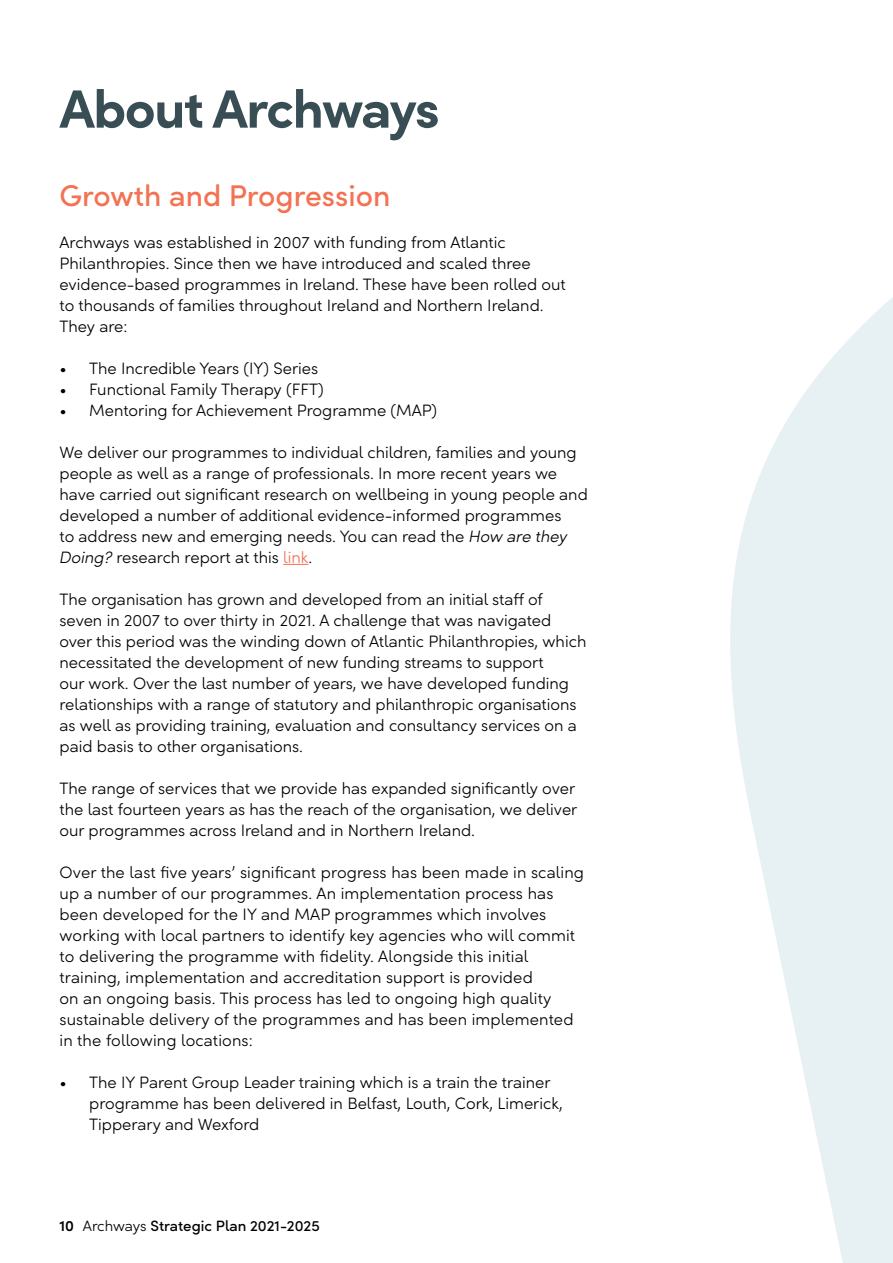
<style>
.page{position:relative;width:893px;height:1263px;background:#fff}
.page>*{position:absolute;margin:0;border:0;box-sizing:border-box;transform-origin:0 0}
.Headings{font:700 54px "Sofia Pro";letter-spacing:-.03em;color:#384d54}
.Sub_Heading_Contents{font:500 30px "Sofia Pro";color:#f37252}
.t1{font:300 16.5px/21px "Sofia Pro";color:#000}
.t2{font:500 15px "Sofia Pro";color:#000}
.t3{font:600 15px "Sofia Pro";color:#000}
.s1{font-style:italic}
.s2{color:#f37252}
.s3{font-weight:300}
</style>
<div class="page">
<svg style="left:283px;top:564px;width:25px;height:1px"></svg>
<svg style="left:730px;top:297px;width:163px;height:966px;fill:#e7f0f2"></svg>
<p class="Headings" style="left:60px;top:67px;width:382px">About Archways</p>
<p class="Sub_Heading_Contents" style="left:60px;top:173px;width:332px">Growth and Progression</p>
<p class="t1" style="left:60px;top:230px;width:508px">Archways was established in 2007 with funding from Atlantic Philanthropies. Since then we have introduced and scaled three evidence-based programmes in Ireland. These have been rolled out to thousands of families throughout Ireland and Northern Ireland.<br>They are:</p>
<p class="t1" style="left:60px;top:356px;width:260px">• The Incredible Years (IY) Series</p>
<p class="t1" style="left:60px;top:377px;width:266px">• Functional Family Therapy (FFT)</p>
<p class="t1" style="left:60px;top:398px;width:379px">• Mentoring for Achievement Programme (MAP)</p>
<p class="t1" style="left:60px;top:440px;width:530px">We deliver our programmes to individual children, families and young people as well as a range of professionals. In more recent years we have carried out significant research on wellbeing in young people and developed a number of additional evidence-informed programmes<br>to address new and emerging needs. You can read the <span class="s1">How are they Doing?</span> research report at this <span class="s2">link</span>.</p>
<p class="t1" style="left:60px;top:587px;width:528px">The organisation has grown and developed from an initial staff of seven in 2007 to over thirty in 2021. A challenge that was navigated over this period was the winding down of Atlantic Philanthropies, which necessitated the development of new funding streams to support<br>our work. Over the last number of years, we have developed funding relationships with a range of statutory and philanthropic organisations as well as providing training, evaluation and consultancy services on a paid basis to other organisations.</p>
<p class="t1" style="left:60px;top:776px;width:519px">The range of services that we provide has expanded significantly over the last fourteen years as has the reach of the organisation, we deliver our programmes across Ireland and in Northern Ireland.</p>
<p class="t1" style="left:60px;top:860px;width:526px">Over the last five years’ significant progress has been made in scaling up a number of our programmes. An implementation process has been developed for the IY and MAP programmes which involves working with local partners to identify key agencies who will commit to delivering the programme with fidelity. Alongside this initial training, implementation and accreditation support is provided<br>on an ongoing basis. This process has led to ongoing high quality sustainable delivery of the programmes and has been implemented in the following locations:</p>
<p class="t1" style="left:89px;top:1070px;width:475px;text-indent:-30px">• The IY Parent Group Leader training which is a train the trainer programme has been delivered in Belfast, Louth, Cork, Limerick,<br>Tipperary and Wexford</p>
<p class="t3" style="left:60px;top:1214px;width:16px">10</p>
<p class="t2" style="left:83px;top:1214px;width:238px"><span class="s3">Archways</span> Strategic Plan 2021-2025</p>
</div>
